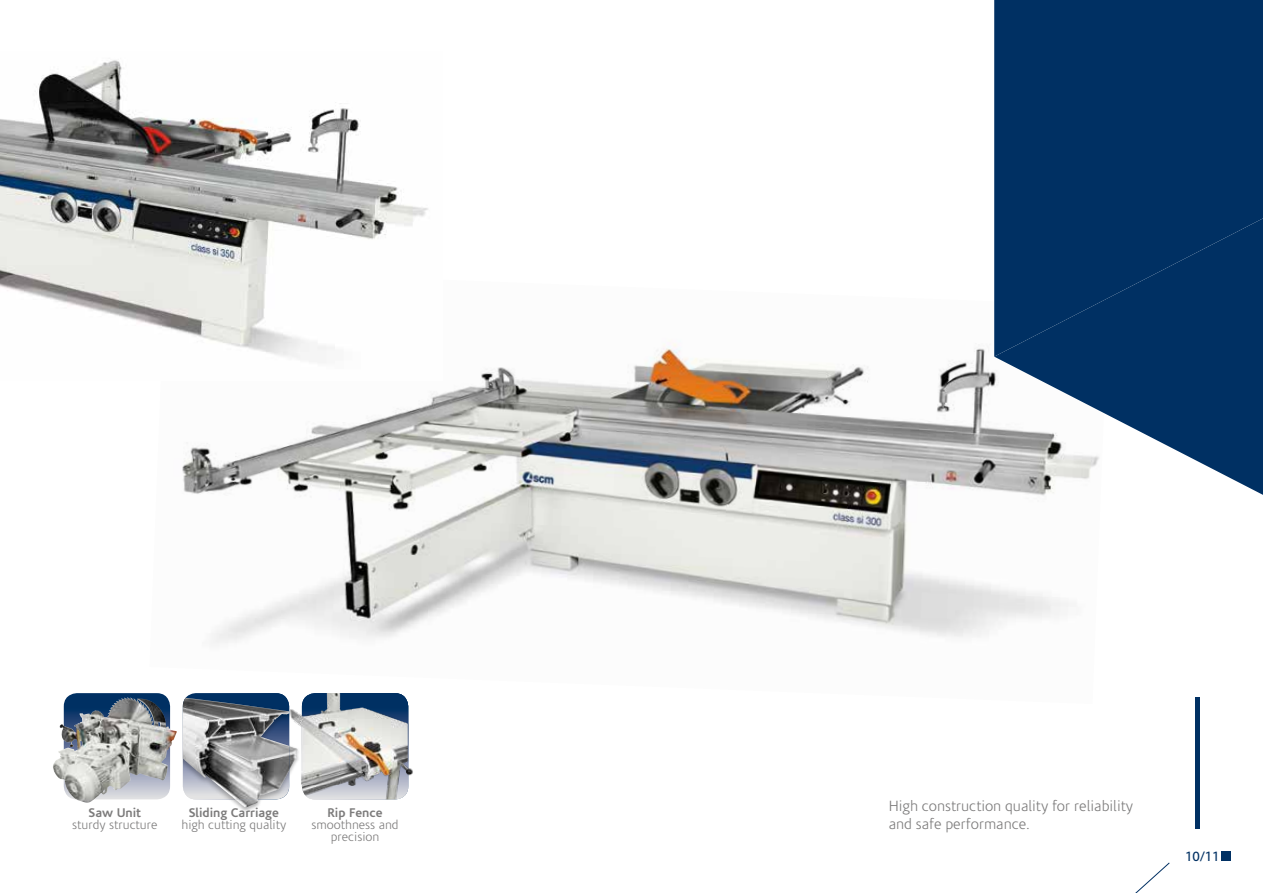
<style>
.page{position:relative;width:1263px;height:893px;background:#fff}
.page>*{position:absolute;margin:0;border:0;box-sizing:border-box;transform-origin:0 0}
.t1{font:300 15px/18px "Corisande OT";color:#7c7b7b}
.t2{font:13.5px "Corisande OT";color:#003063}
.t3{font:300 12.75px/12px "Corisande OT";color:#7c7b7b;text-align:center}
.t4{font:700 12.75px "Corisande OT";color:#7c7b7b}
</style>
<div class="page">
<img style="left:182px;top:343px;width:887px;height:301px">
<div style="left:195px;top:698px;width:106px;height:114px;background:#000;opacity:.3"></div>
<img style="left:199px;top:785px;width:99px;height:23px">
<svg style="left:994px;top:357px;width:269px;height:138px"></svg>
<div style="left:994px;top:0;width:269px;height:357px;background:#003063"></div>
<hr style="left:1195px;top:697px;width:4px;height:132px;background:#003063">
<svg style="left:64px;top:693px;width:106px;height:106px;background:#979ea4"></svg>
<div style="left:183px;top:694px;width:106px;height:105px;background:#000;opacity:.3"></div>
<img style="left:183px;top:698px;width:106px;height:101px">
<img style="left:100px;top:697px;width:28px;height:20px">
<img style="left:302px;top:785px;width:106px;height:14px">
<img style="left:289px;top:693px;width:124px;height:92px">
<img style="left:0;top:60px;width:442px;height:320px">
<div style="left:1222px;top:852px;width:9px;height:9px;background:#003063"></div>
<svg style="left:1135px;top:862px;width:35px;height:31px"></svg>
<p class="t4" style="left:88px;top:805px;width:54px">Saw Unit</p>
<p class="t3" style="left:72px;top:819px;width:87px">sturdy structure</p>
<p class="t4" style="left:189px;top:805px;width:92px">Sliding Carriage</p>
<p class="t3" style="left:182px;top:819px;width:106px">high cutting quality</p>
<p class="t4" style="left:327px;top:805px;width:57px">Rip Fence</p>
<p class="t3" style="left:311px;top:819px;width:89px">smoothness and precision</p>
<p class="t1" style="left:889px;top:798px;width:246px">High construction quality for reliability and safe performance.</p>
<p class="t2" style="left:1185px;top:849px;width:36px">10/11</p>
</div>
